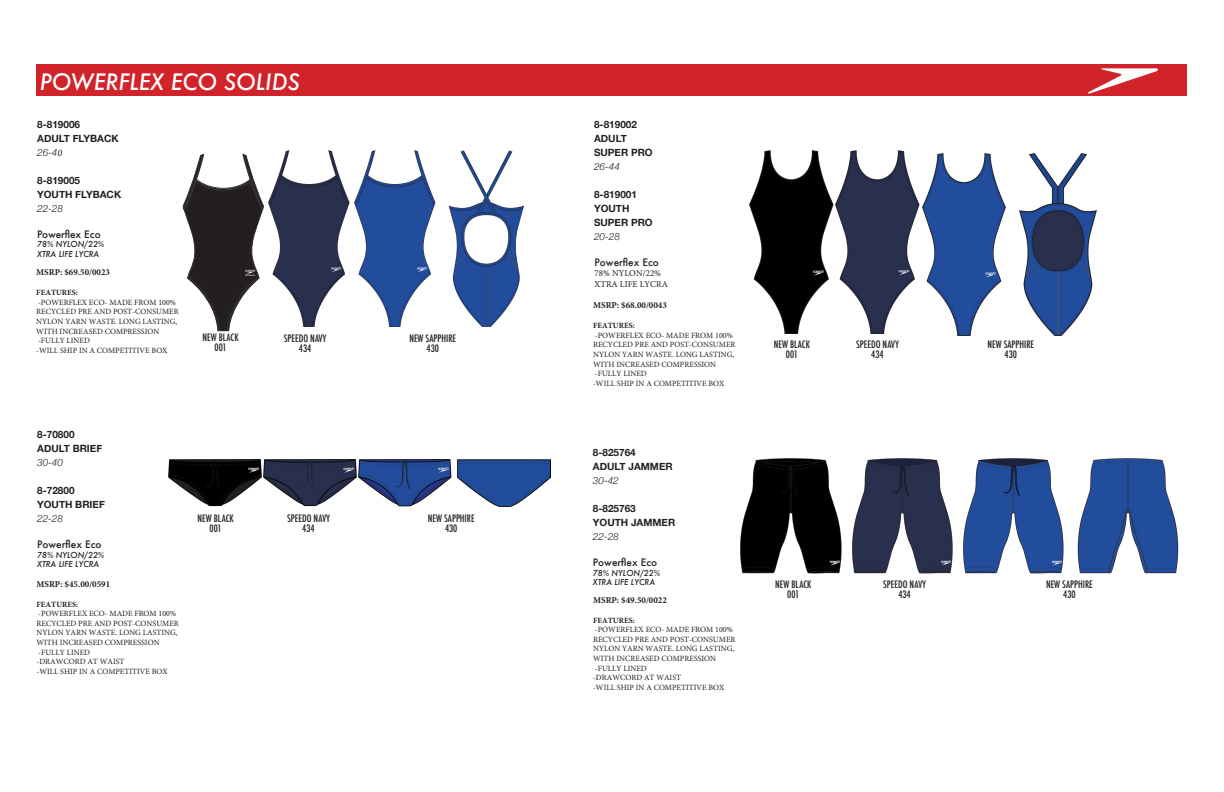
<style>
.page{position:relative;width:1224px;height:792px;background:#fff}
.page>*{position:absolute;margin:0;border:0;box-sizing:border-box;transform-origin:0 0}
.t1{font:italic 500 22px "Futura";color:#fff}
.t2{font:700 10px/14px "Helvetica Neue";color:#231f20}
.t3{font:500 condensed 10px "Futura";color:#231f20}
.t4{font:500 10px "Futura";color:#231f20}
.t5{font:italic 300 10px "Helvetica Neue";color:#231f20}
.t6{font:700 9px "Minion Pro";color:#221e1f}
.t7{font:9px/10.8px "Minion Pro";color:#231f20}
.t8{font:8px/9.6px "Minion Pro";color:#221e1f}
.t9{font:italic 500 8px/9.6px "Futura";color:#231f20}
.t10{font:700 8px "Minion Pro";color:#221e1f}
.s1{font-weight:300;font-style:italic}
.s2{font-family:"Minion Pro";font-weight:400;font-style:italic}
</style>
<div class="page">
<div style="left:36px;top:65px;width:1152px;height:31px;background:#d1232a"></div>
<svg style="left:1088px;top:68px;width:70px;height:26px"></svg>
<img style="left:749px;top:150px;width:85px;height:183px">
<img style="left:836px;top:150px;width:84px;height:183px">
<img style="left:268px;top:150px;width:82px;height:176px">
<img style="left:355px;top:150px;width:168px;height:176px">
<svg style="left:182px;top:153px;width:82px;height:179px"></svg>
<img style="left:922px;top:153px;width:175px;height:183px">
<img style="left:741px;top:458px;width:101px;height:116px">
<img style="left:852px;top:458px;width:101px;height:116px">
<img style="left:963px;top:458px;width:216px;height:116px">
<img style="left:169px;top:459px;width:382px;height:48px">
<p class="t1" style="left:40px;top:67px;width:262px">POWERFLEX ECO SOLIDS</p>
<p class="t2" style="left:37px;top:117px;width:83px">8-819006<br>ADULT FLYBACK<br><span class="s1">26-4</span><span class="s2">0</span></p>
<p class="t2" style="left:37px;top:173px;width:86px">8-819005<br>YOUTH FLYBACK<br><span class="s1">22-28</span></p>
<p class="t4" style="left:37px;top:227px;width:65px">Powerflex Eco</p>
<p class="t9" style="left:37px;top:239px;width:69px">78% NYLON/22%<br>XTRA LIFE LYCRA</p>
<p class="t6" style="left:36px;top:266px;width:75px">MSRP: $69.50/0023</p>
<p class="t10" style="left:36px;top:287px;width:43px">FEATURES:</p>
<p class="t8" style="left:36px;top:297px;width:144px">-POWERFLEX ECO- MADE FROM 100%<br>RECYCLED PRE AND POST-CONSUMER<br>NYLON YARN WASTE. LONG LASTING,<br>WITH INCREASED COMPRESSION -FULLY LINED<br>-WILL SHIP IN A COMPETITIVE BOX</p>
<p class="t2" style="left:594px;top:117px;width:44px">8-819002</p>
<p class="t2" style="left:594px;top:131px;width:34px">ADULT</p>
<p class="t2" style="left:594px;top:145px;width:60px">SUPER PRO</p>
<p class="t5" style="left:594px;top:158px;width:27px">26-44</p>
<p class="t2" style="left:594px;top:187px;width:44px">8-819001</p>
<p class="t2" style="left:594px;top:201px;width:37px">YOUTH</p>
<p class="t2" style="left:594px;top:215px;width:60px">SUPER PRO</p>
<p class="t5" style="left:594px;top:228px;width:27px">20-28</p>
<p class="t4" style="left:595px;top:255px;width:66px">Powerflex Eco</p>
<p class="t7" style="left:595px;top:268px;width:75px">78% NYLON/22%<br>XTRA LIFE LYCRA</p>
<p class="t6" style="left:593px;top:299px;width:75px">MSRP: $68.00/0043</p>
<p class="t10" style="left:593px;top:320px;width:43px">FEATURES:</p>
<p class="t8" style="left:593px;top:330px;width:144px">-POWERFLEX ECO- MADE FROM 100%<br>RECYCLED PRE AND POST-CONSUMER<br>NYLON YARN WASTE. LONG LASTING,<br>WITH INCREASED COMPRESSION -FULLY LINED<br>-WILL SHIP IN A COMPETITIVE BOX</p>
<p class="t3" style="left:203px;top:331px;width:38px">NEW BLACK</p>
<p class="t3" style="left:215px;top:341px;width:14px">001</p>
<p class="t3" style="left:774px;top:338px;width:38px">NEW BLACK</p>
<p class="t3" style="left:786px;top:348px;width:14px">001</p>
<p class="t3" style="left:409px;top:331px;width:48px">NEW SAPPHIRE</p>
<p class="t3" style="left:427px;top:341px;width:14px">430</p>
<p class="t3" style="left:987px;top:338px;width:48px">NEW SAPPHIRE</p>
<p class="t3" style="left:1005px;top:348px;width:14px">430</p>
<p class="t3" style="left:284px;top:331px;width:44px">SPEEDO NAVY</p>
<p class="t3" style="left:299px;top:341px;width:14px">434</p>
<p class="t3" style="left:856px;top:338px;width:44px">SPEEDO NAVY</p>
<p class="t3" style="left:871px;top:348px;width:14px">434</p>
<p class="t2" style="left:37px;top:428px;width:67px">8-70800<br>ADULT BRIEF<br><span class="s1">30-40</span></p>
<p class="t2" style="left:37px;top:484px;width:69px">8-72800<br>YOUTH BRIEF<br><span class="s1">22-28</span></p>
<p class="t4" style="left:37px;top:538px;width:66px">Powerflex Eco</p>
<p class="t9" style="left:37px;top:550px;width:69px">78% NYLON/22%<br>XTRA LIFE LYCRA</p>
<p class="t6" style="left:37px;top:578px;width:75px">MSRP: $45.00/0591</p>
<p class="t10" style="left:37px;top:598px;width:43px">FEATURES:</p>
<p class="t8" style="left:37px;top:609px;width:144px">-POWERFLEX ECO- MADE FROM 100%<br>RECYCLED PRE AND POST-CONSUMER<br>NYLON YARN WASTE. LONG LASTING,<br>WITH INCREASED COMPRESSION -FULLY LINED<br>-DRAWCORD AT WAIST<br>-WILL SHIP IN A COMPETITIVE BOX</p>
<p class="t3" style="left:198px;top:512px;width:38px">NEW BLACK</p>
<p class="t3" style="left:210px;top:522px;width:14px">001</p>
<p class="t3" style="left:287px;top:512px;width:44px">SPEEDO NAVY</p>
<p class="t3" style="left:302px;top:522px;width:14px">434</p>
<p class="t3" style="left:428px;top:512px;width:48px">NEW SAPPHIRE</p>
<p class="t3" style="left:445px;top:522px;width:14px">430</p>
<p class="t2" style="left:593px;top:446px;width:81px">8-825764<br>ADULT JAMMER<br><span class="s1">30-42</span></p>
<p class="t2" style="left:593px;top:502px;width:84px">8-825763<br>YOUTH JAMMER<br><span class="s1">22-28</span></p>
<p class="t4" style="left:593px;top:555px;width:66px">Powerflex Eco</p>
<p class="t9" style="left:593px;top:568px;width:69px">78% NYLON/22%<br>XTRA LIFE LYCRA</p>
<p class="t6" style="left:593px;top:594px;width:75px">MSRP: $49.50/0022</p>
<p class="t10" style="left:593px;top:614px;width:43px">FEATURES:</p>
<p class="t8" style="left:593px;top:625px;width:144px">-POWERFLEX ECO- MADE FROM 100%<br>RECYCLED PRE AND POST-CONSUMER<br>NYLON YARN WASTE. LONG LASTING,<br>WITH INCREASED COMPRESSION -FULLY LINED<br>-DRAWCORD AT WAIST<br>-WILL SHIP IN A COMPETITIVE BOX</p>
<p class="t3" style="left:775px;top:577px;width:38px">NEW BLACK</p>
<p class="t3" style="left:787px;top:587px;width:14px">001</p>
<p class="t3" style="left:883px;top:577px;width:44px">SPEEDO NAVY</p>
<p class="t3" style="left:898px;top:587px;width:14px">434</p>
<p class="t3" style="left:1046px;top:577px;width:48px">NEW SAPPHIRE</p>
<p class="t3" style="left:1063px;top:587px;width:14px">430</p>
</div>
